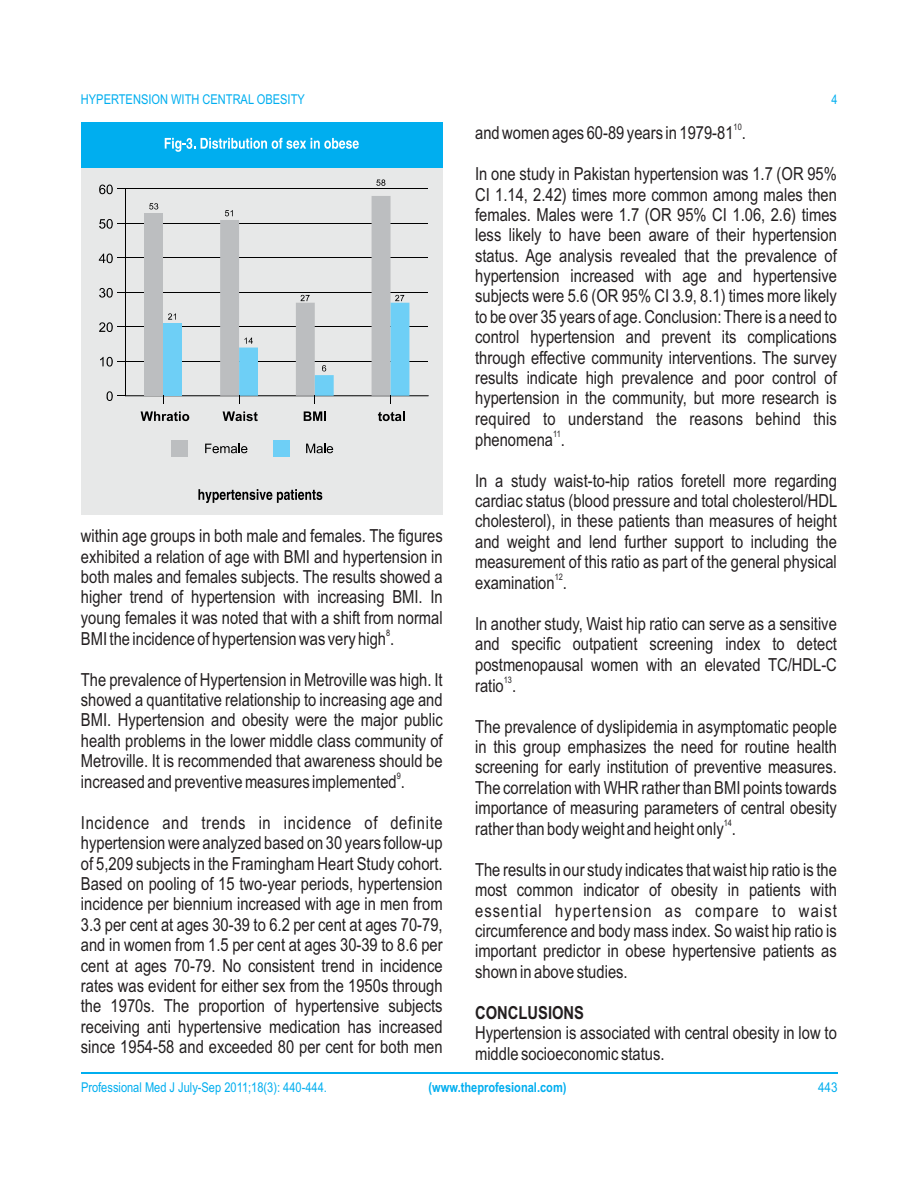
<style>
.page{position:relative;width:918px;height:1188px;background:#fff}
.page>*{position:absolute;margin:0;border:0;box-sizing:border-box;transform-origin:0 0}
.t1{font:18px/20.4px "Arial Narrow";color:#231f20}
.t2{font:18px "Arial Narrow";letter-spacing:.035em;color:#231f20}
.t3{font:18px "Arial Narrow";letter-spacing:.06em;color:#231f20}
.t4{font:700 18px "Arial Narrow";color:#231f20}
.t5{font:13.5px "Arial Narrow";color:#00aeef}
.t6{font:700 13.5px "Arial Narrow";color:#00aeef}
.t7{font:13.5px "Arial Narrow";color:#00aeef;scale:1.04 1}
.t8{font:13.2px "Arial Narrow";color:#00aeef}
.t9{font:9px "Arial Narrow";color:#231f20}
</style>
<div class="page">
<hr style="left:81px;top:1072px;width:756px;height:2px;background:#00aeef">
<div style="left:81px;top:168px;width:362px;height:347px;background:#e7e8e8"></div>
<div style="left:81px;top:122px;width:362px;height:46px;background:#00aeef"></div>
<svg style="left:165px;top:138px;width:30px;height:14px"></svg>
<svg style="left:201px;top:138px;width:158px;height:11px"></svg>
<svg style="left:198px;top:489px;width:124px;height:14px"></svg>
<hr style="left:125px;top:189px;width:1px;height:207px;background:#000">
<hr style="left:125px;top:396px;width:303px;height:1px;background:#000">
<hr style="left:125px;top:361px;width:303px;height:1px;background:#000">
<hr style="left:125px;top:327px;width:303px;height:1px;background:#000">
<hr style="left:125px;top:292px;width:303px;height:1px;background:#000">
<hr style="left:125px;top:258px;width:303px;height:1px;background:#000">
<hr style="left:125px;top:223px;width:303px;height:1px;background:#000">
<hr style="left:125px;top:189px;width:303px;height:1px;background:#000">
<div style="left:144px;top:213px;width:19px;height:183px;background:#bcbec0"></div>
<svg style="left:149px;top:203px;width:9px;height:6px"></svg>
<div style="left:220px;top:220px;width:19px;height:176px;background:#bcbec0"></div>
<svg style="left:225px;top:210px;width:8px;height:6px"></svg>
<div style="left:296px;top:303px;width:19px;height:93px;background:#bcbec0"></div>
<svg style="left:301px;top:295px;width:9px;height:6px"></svg>
<div style="left:372px;top:196px;width:19px;height:200px;background:#bcbec0"></div>
<svg style="left:376px;top:179px;width:9px;height:7px"></svg>
<div style="left:163px;top:323px;width:19px;height:73px;background:#6ecff6"></div>
<svg style="left:168px;top:313px;width:8px;height:7px"></svg>
<div style="left:239px;top:348px;width:19px;height:48px;background:#6ecff6"></div>
<svg style="left:244px;top:338px;width:9px;height:6px"></svg>
<div style="left:315px;top:375px;width:19px;height:21px;background:#6ecff6"></div>
<svg style="left:322px;top:365px;width:4px;height:6px"></svg>
<div style="left:391px;top:303px;width:18px;height:93px;background:#6ecff6"></div>
<svg style="left:395px;top:295px;width:9px;height:6px"></svg>
<svg style="left:141px;top:411px;width:48px;height:10px"></svg>
<svg style="left:223px;top:411px;width:35px;height:10px"></svg>
<svg style="left:304px;top:411px;width:22px;height:10px"></svg>
<svg style="left:378px;top:411px;width:27px;height:10px"></svg>
<svg style="left:107px;top:391px;width:18px;height:10px"></svg>
<svg style="left:100px;top:357px;width:25px;height:10px"></svg>
<svg style="left:99px;top:322px;width:26px;height:10px"></svg>
<svg style="left:99px;top:288px;width:26px;height:10px"></svg>
<svg style="left:99px;top:254px;width:26px;height:9px"></svg>
<svg style="left:99px;top:219px;width:26px;height:10px"></svg>
<svg style="left:99px;top:185px;width:26px;height:9px"></svg>
<div style="left:172px;top:440px;width:16px;height:16px;background:#bcbec0"></div>
<svg style="left:205px;top:444px;width:42px;height:9px"></svg>
<div style="left:273px;top:440px;width:16px;height:16px;background:#6ecff6"></div>
<svg style="left:306px;top:444px;width:27px;height:9px"></svg>
<p class="t5" style="left:81px;top:94px;width:225px">HYPERTENSION WITH CENTRAL OBESITY</p>
<p class="t8" style="left:832px;top:94px;width:8px">4</p>
<p class="t9" style="left:734px;top:124px;width:10px">10</p>
<p class="t1" style="left:475px;top:125px;width:272px">and women ages 60-89 years in 1979-81 .</p>
<p class="t1" style="left:475px;top:165px;width:363px;text-align:justify">In one study in Pakistan hypertension was 1.7 (OR 95% CI 1.14, 2.42) times more common among males then females. Males were 1.7 (OR 95% CI 1.06, 2.6) times less likely to have been aware of their hypertension status. Age analysis revealed that the prevalence of hypertension increased with age and hypertensive subjects were 5.6 (OR 95% CI 3.9, 8.1) times more likely to be over 35 years of age. Conclusion: There is a need to control hypertension and prevent its complications through effective community interventions. The survey results indicate high prevalence and poor control of hypertension in the community, but more research is required to understand the reasons behind this</p>
<p class="t9" style="left:553px;top:430px;width:9px">11</p>
<p class="t1" style="left:475px;top:431px;width:91px">phenomena .</p>
<p class="t1" style="left:475px;top:472px;width:364px;text-align:justify">In a study waist-to-hip ratios foretell more regarding cardiac status (blood pressure and total cholesterol/HDL cholesterol), in these patients than measures of height</p>
<p class="t1" style="left:81px;top:527px;width:363px">within age groups in both male and females. The figures</p>
<p class="t1" style="left:475px;top:533px;width:363px">and weight and lend further support to including the</p>
<p class="t1" style="left:81px;top:548px;width:363px">exhibited a relation of age with BMI and hypertension in</p>
<p class="t1" style="left:475px;top:553px;width:363px">measurement of this ratio as part of the general physical</p>
<p class="t1" style="left:81px;top:568px;width:363px">both males and females subjects. The results showed a</p>
<p class="t9" style="left:555px;top:574px;width:10px">12</p>
<p class="t1" style="left:475px;top:574px;width:93px">examination .</p>
<p class="t1" style="left:81px;top:588px;width:363px">higher trend of hypertension with increasing BMI. In young females it was noted that with a shift from normal</p>
<p class="t1" style="left:475px;top:615px;width:363px">In another study, Waist hip ratio can serve as a sensitive</p>
<p class="t9" style="left:386px;top:629px;width:6px">8</p>
<p class="t1" style="left:81px;top:630px;width:315px">BMI the incidence of hypertension was very high .</p>
<p class="t1" style="left:475px;top:635px;width:363px">and specific outpatient screening index to detect postmenopausal women with an elevated TC/HDL-C</p>
<p class="t1" style="left:81px;top:671px;width:363px">The prevalence of Hypertension in Metroville was high. It</p>
<p class="t9" style="left:504px;top:676px;width:10px">13</p>
<p class="t1" style="left:475px;top:677px;width:43px">ratio .</p>
<p class="t1" style="left:81px;top:691px;width:363px">showed a quantitative relationship to increasing age and<br>BMI. Hypertension and obesity were the major public</p>
<p class="t1" style="left:475px;top:718px;width:363px">The prevalence of dyslipidemia in asymptomatic people</p>
<p class="t1" style="left:81px;top:732px;width:363px">health problems in the lower middle class community of</p>
<p class="t1" style="left:475px;top:738px;width:363px">in this group emphasizes the need for routine health</p>
<p class="t1" style="left:81px;top:752px;width:363px">Metroville. It is recommended that awareness should be</p>
<p class="t1" style="left:475px;top:758px;width:363px">screening for early institution of preventive measures.</p>
<p class="t9" style="left:397px;top:773px;width:6px">9</p>
<p class="t1" style="left:81px;top:773px;width:326px">increased and preventive measures implemented .</p>
<p class="t1" style="left:475px;top:779px;width:363px">The correlation with WHR rather than BMI points towards importance of measuring parameters of central obesity</p>
<p class="t9" style="left:724px;top:820px;width:10px">14</p>
<p class="t2" style="left:81px;top:816px;width:363px">Incidence and trends in incidence of definite</p>
<p class="t1" style="left:475px;top:820px;width:262px">rather than body weight and height only .</p>
<p class="t1" style="left:81px;top:834px;width:363px">hypertension were analyzed based on 30 years follow-up of 5,209 subjects in the Framingham Heart Study cohort.</p>
<p class="t1" style="left:475px;top:861px;width:363px">The results in our study indicates that waist hip ratio is the</p>
<p class="t1" style="left:81px;top:875px;width:363px">Based on pooling of 15 two-year periods, hypertension</p>
<p class="t1" style="left:475px;top:881px;width:363px">most common indicator of obesity in patients with</p>
<p class="t1" style="left:81px;top:896px;width:363px">incidence per biennium increased with age in men from</p>
<p class="t3" style="left:475px;top:904px;width:363px">essential hypertension as compare to waist</p>
<p class="t1" style="left:81px;top:916px;width:363px">3.3 per cent at ages 30-39 to 6.2 per cent at ages 70-79,</p>
<p class="t1" style="left:475px;top:922px;width:363px">circumference and body mass index. So waist hip ratio is</p>
<p class="t1" style="left:81px;top:936px;width:363px">and in women from 1.5 per cent at ages 30-39 to 8.6 per</p>
<p class="t1" style="left:475px;top:943px;width:363px">important predictor in obese hypertensive patients as</p>
<p class="t1" style="left:81px;top:957px;width:363px">cent at ages 70-79. No consistent trend in incidence</p>
<p class="t1" style="left:475px;top:963px;width:154px">shown in above studies.</p>
<p class="t1" style="left:81px;top:977px;width:363px">rates was evident for either sex from the 1950s through the 1970s. The proportion of hypertensive subjects</p>
<p class="t4" style="left:475px;top:1006px;width:111px">CONCLUSIONS</p>
<p class="t1" style="left:81px;top:1018px;width:363px">receiving anti hypertensive medication has increased</p>
<p class="t1" style="left:475px;top:1024px;width:363px">Hypertension is associated with central obesity in low to</p>
<p class="t1" style="left:81px;top:1038px;width:363px">since 1954-58 and exceeded 80 per cent for both men</p>
<p class="t1" style="left:475px;top:1045px;width:191px">middle socioeconomic status.</p>
<p class="t5" style="left:81px;top:1082px;width:247px">Professional Med J July-Sep 2011;18(3): 440-444.</p>
<p class="t6" style="left:429px;top:1082px;width:140px">(www.theprofesional.com)</p>
<p class="t7" style="left:818px;top:1082px;width:20px">443</p>
</div>
